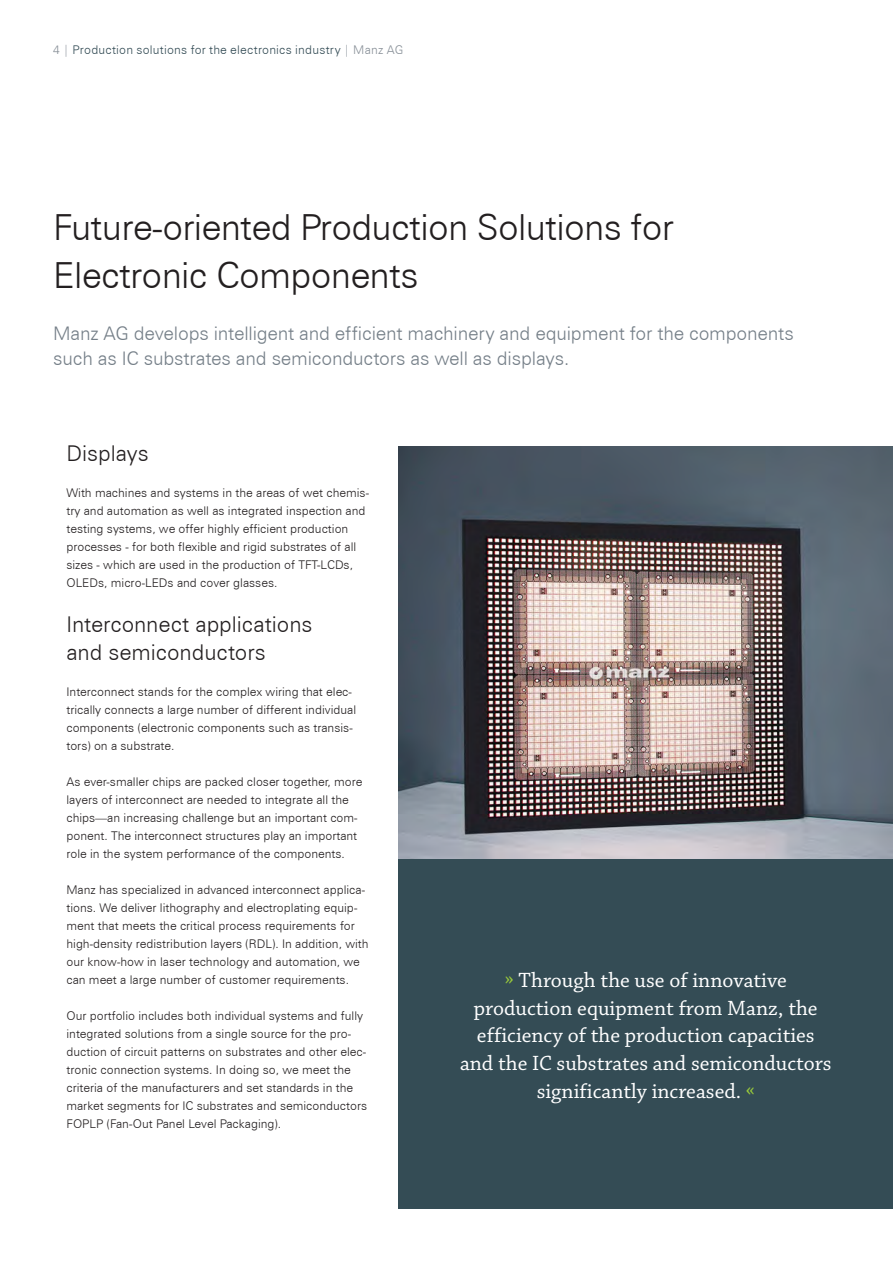
<style>
.page{position:relative;width:893px;height:1263px;background:#fff}
.page>*{position:absolute;margin:0;border:0;box-sizing:border-box;transform-origin:0 0}
.t1{font:300 36px "Zurich BT";letter-spacing:-.02em;color:#231f20}
.Head_Tabelle_Zahlen{font:21.75px/27.8px "Chaparral Pro";color:#fff;text-align:center}
.t2{font:300 21.75px/27.8px "Zurich BT";color:#231f20}
.t3{font:300 18.75px/24.8px "Zurich BT";letter-spacing:-.01em;color:#757f88}
.t4{font:300 12px/18px "Zurich BT";color:#231f20}
.t5{font:300 12px "Zurich BT";letter-spacing:.02em;color:#344c55}
.s1{color:#878f97}
.s2{color:#99ca3b}
</style>
<div class="page">
<img style="left:399px;top:447px;width:494px;height:412px">
<div style="left:399px;top:859px;width:494px;height:350px;background:#344c55"></div>
<p class="t5" style="left:53px;top:42px;width:352px"><span class="s1">4 |</span> Production solutions for the electronics industry <span class="s1">| Manz AG</span></p>
<p class="t1" style="left:53px;top:205px;width:622px">Future-oriented Production Solutions for</p>
<p class="t1" style="left:53px;top:253px;width:367px">Electronic Components</p>
<p class="t3" style="left:53px;top:321px;width:742px">Manz AG develops intelligent and efficient machinery and equipment for the components such as IC substrates and semiconductors as well as displays.</p>
<p class="t2" style="left:66px;top:439px;width:84px">Displays</p>
<p class="t4" style="left:66px;top:483px;width:304px">With machines and systems in the areas of wet chemis&shy;try and automation as well as integrated inspection and testing systems, we offer highly efficient production processes - for both flexible and rigid substrates of all sizes - which are used in the production of TFT-LCDs, OLEDs, micro-LEDs and cover glasses.</p>
<p class="t2" style="left:66px;top:611px;width:248px">Interconnect applications and semiconductors</p>
<p class="t4" style="left:66px;top:683px;width:291px">Interconnect stands for the complex wiring that elec&shy;trically connects a large number of different individual components (electronic components such as transis&shy;tors) on a substrate.</p>
<p class="t4" style="left:66px;top:773px;width:298px">As ever-smaller chips are packed closer together, more layers of interconnect are needed to integrate all the chips—an increasing challenge but an important com&shy;ponent. The interconnect structures play an important role in the system performance of the components.</p>
<p class="t4" style="left:66px;top:881px;width:304px">Manz has specialized in advanced interconnect applica&shy;tions. We deliver lithography and electroplating equip&shy;ment that meets the critical process requirements for high-density redistribution layers (RDL). In addition, with our know-how in laser technology and automation, we can meet a large number of customer requirements.</p>
<p class="t4" style="left:66px;top:1007px;width:302px">Our portfolio includes both individual systems and fully integrated solutions from a single source for the pro&shy;duction of circuit patterns on substrates and other elec&shy;tronic connection systems. In doing so, we meet the criteria of the manufacturers and set standards in the market segments for IC substrates and semiconductors FOPLP (Fan-Out Panel Level Packaging).</p>
<p class="Head_Tabelle_Zahlen" style="left:460px;top:967px;width:373px"><span class="s2">»</span> Through the use of innovative production equipment from Manz, the efficiency of the production capacities and the IC substrates and semiconductors significantly increased. <span class="s2">«</span></p>
</div>
